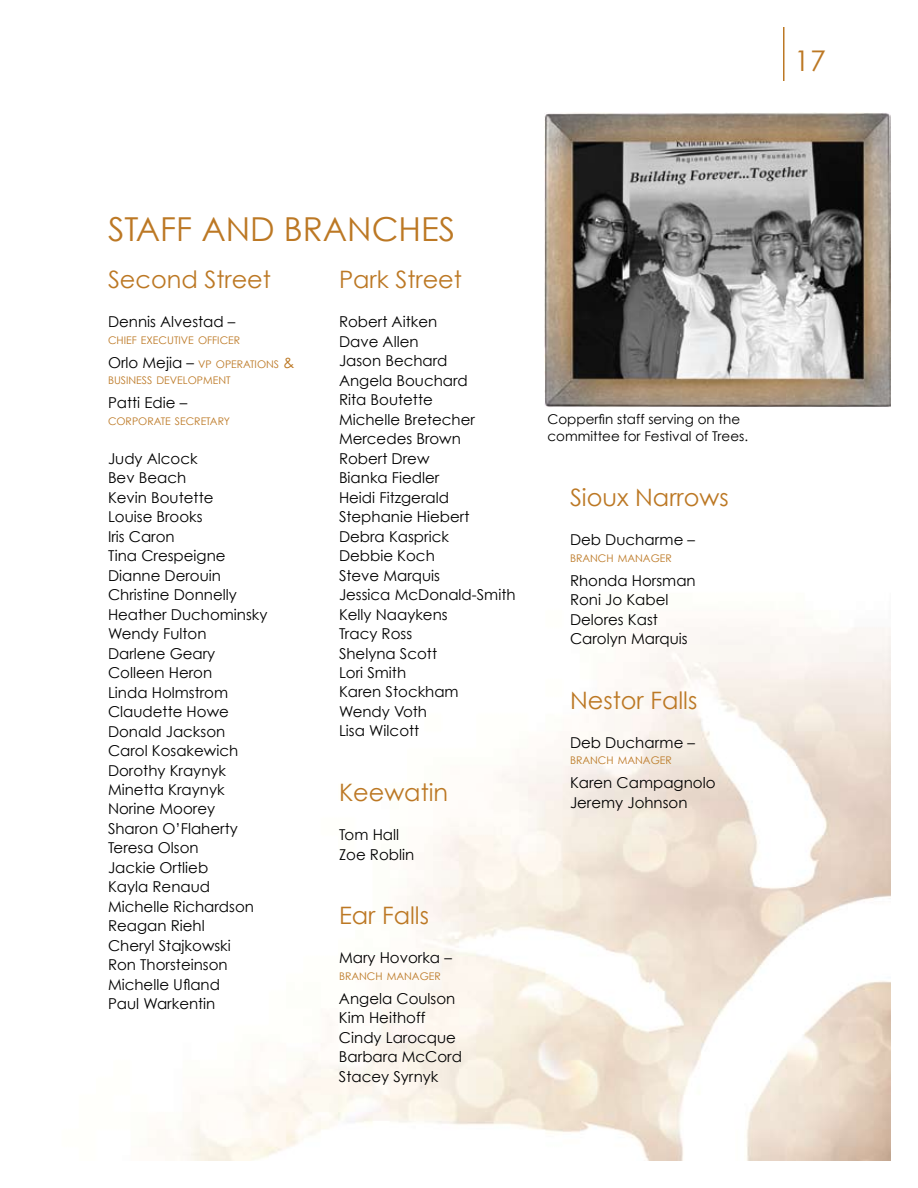
<style>
.page{position:relative;width:918px;height:1188px;background:#fff}
.page>*{position:absolute;margin:0;border:0;box-sizing:border-box;transform-origin:0 0}
.t1{font:33px "Century Gothic";color:#bc7824}
.t2{font:28.5px "Century Gothic";color:#bc7824}
.t3{font:24px "Century Gothic";color:#bc7824}
.t4{font:15px/19.5px "Century Gothic";color:#000}
.t5{font:13.5px/16.5px "Century Gothic";color:#000}
.t6{font:10.5px/16.5px "Century Gothic";color:#bc7824}
.s1{font-size:15px;color:#000}
.s2{font-size:15px}
</style>
<div class="page">
<img style="left:182px;top:626px;width:709px;height:535px">
<hr style="left:783px;top:27px;width:1px;height:54px;background:#bc7824">
<img style="left:544px;top:112px;width:347px;height:295px">
<h2 class="t2" style="left:794px;top:43px;width:33px">17</h2>
<h1 class="t1" style="left:108px;top:209px;width:349px">STAFF AND BRANCHES</h1>
<h3 class="t3" style="left:108px;top:265px;width:165px">Second Street</h3>
<p class="t4" style="left:108px;top:312px;width:129px">Dennis Alvestad –</p>
<p class="t6" style="left:108px;top:331px;width:134px">CHIEF EXECUTIVE OFFICER</p>
<p class="t6" style="left:108px;top:355px;width:188px"><span class="s1">Orlo Mejia –</span> VP OPERATIONS <span class="s2">&amp;<br></span>BUSINESS DEVELOPMENT</p>
<p class="t4" style="left:108px;top:393px;width:81px">Patti Edie –</p>
<p class="t6" style="left:108px;top:412px;width:124px">CORPORATE SECRETARY</p>
<p class="t4" style="left:108px;top:448px;width:161px">Judy Alcock<br>Bev Beach<br>Kevin Boutette<br>Louise Brooks<br>Iris Caron<br>Tina Crespeigne<br>Dianne Derouin<br>Christine Donnelly<br>Heather Duchominsky<br>Wendy Fulton<br>Darlene Geary<br>Colleen Heron<br>Linda Holmstrom<br>Claudette Howe<br>Donald Jackson<br>Carol Kosakewich<br>Dorothy Kraynyk<br>Minetta Kraynyk<br>Norine Moorey<br>Sharon O’Flaherty<br>Teresa Olson<br>Jackie Ortlieb<br>Kayla Renaud<br>Michelle Richardson<br>Reagan Riehl<br>Cheryl Stajkowski<br>Ron Thorsteinson<br>Michelle Ufland<br>Paul Warkentin</p>
<h3 class="t3" style="left:339px;top:265px;width:125px">Park Street</h3>
<p class="t4" style="left:339px;top:312px;width:178px">Robert Aitken<br>Dave Allen<br>Jason Bechard<br>Angela Bouchard<br>Rita Boutette<br>Michelle Bretecher<br>Mercedes Brown<br>Robert Drew<br>Bianka Fiedler<br>Heidi Fitzgerald<br>Stephanie Hiebert<br>Debra Kasprick<br>Debbie Koch<br>Steve Marquis<br>Jessica McDonald-Smith<br>Kelly Naaykens<br>Tracy Ross<br>Shelyna Scott<br>Lori Smith<br>Karen Stockham<br>Wendy Voth<br>Lisa Wilcott</p>
<h3 class="t3" style="left:339px;top:778px;width:111px">Keewatin</h3>
<p class="t4" style="left:339px;top:825px;width:77px">Tom Hall<br>Zoe Roblin</p>
<h3 class="t3" style="left:339px;top:901px;width:92px">Ear Falls</h3>
<p class="t4" style="left:339px;top:948px;width:114px">Mary Hovorka –</p>
<p class="t6" style="left:339px;top:967px;width:103px">BRANCH MANAGER</p>
<p class="t4" style="left:339px;top:988px;width:124px">Angela Coulson<br>Kim Heithoff<br>Cindy Larocque<br>Barbara McCord<br>Stacey Syrnyk</p>
<p class="t5" style="left:548px;top:411px;width:202px">Copperfin staff serving on the committee for Festival of Trees.</p>
<h3 class="t3" style="left:570px;top:483px;width:160px">Sioux Narrows</h3>
<p class="t4" style="left:570px;top:530px;width:127px">Deb Ducharme –</p>
<p class="t6" style="left:570px;top:550px;width:103px">BRANCH MANAGER</p>
<p class="t4" style="left:570px;top:570px;width:127px">Rhonda Horsman<br>Roni Jo Kabel<br>Delores Kast<br>Carolyn Marquis</p>
<h3 class="t3" style="left:570px;top:685px;width:129px">Nestor Falls</h3>
<p class="t4" style="left:570px;top:732px;width:127px">Deb Ducharme –</p>
<p class="t6" style="left:570px;top:752px;width:103px">BRANCH MANAGER</p>
<p class="t4" style="left:570px;top:773px;width:147px">Karen Campagnolo<br>Jeremy Johnson</p>
</div>
